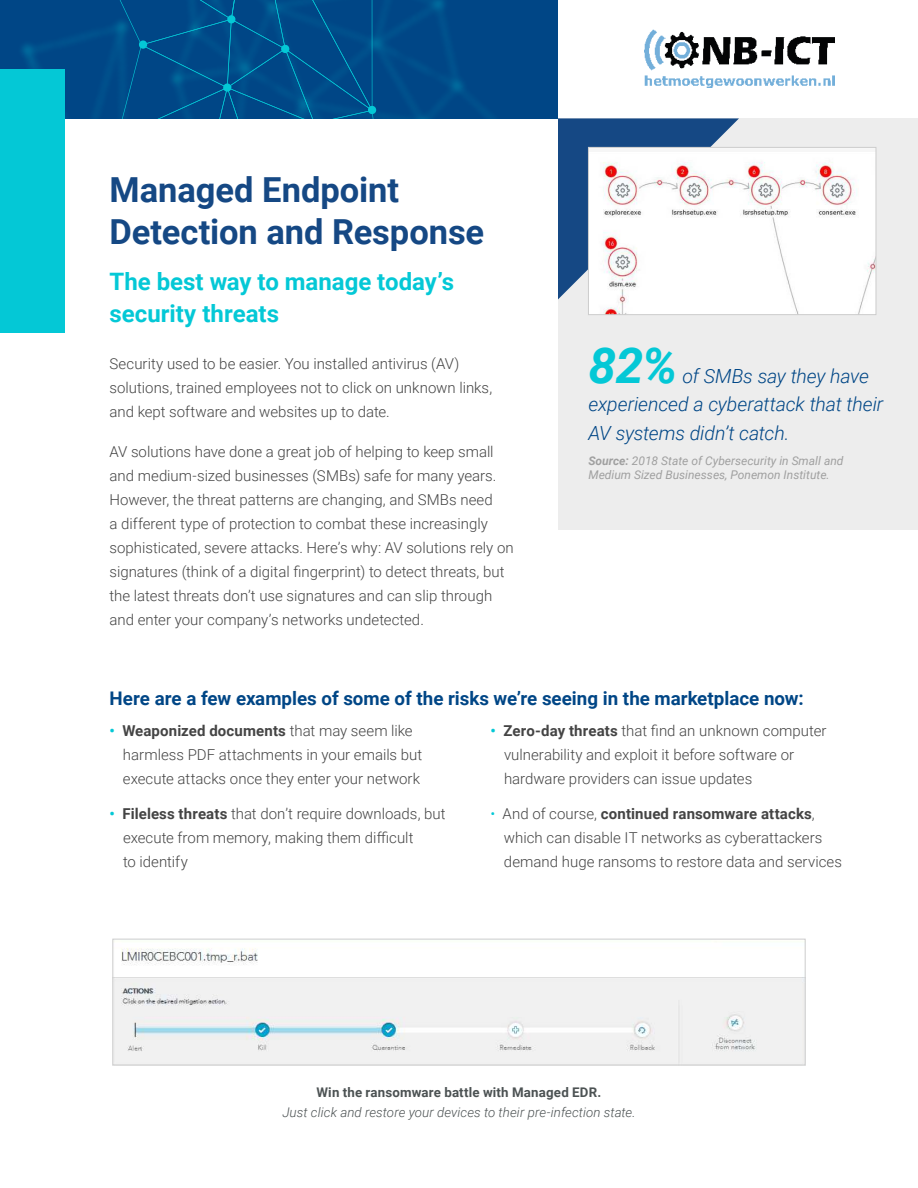
<style>
.page{position:relative;width:918px;height:1188px;background:#fff}
.page>*{position:absolute;margin:0;border:0;box-sizing:border-box;transform-origin:0 0}
.t1{font:italic 700 49.5px "Roboto";color:#04c8d6}
.t2{font:700 34.5px/41.4px "Roboto";color:#154884}
.t3{font:700 24px/31.5px "Roboto";color:#04c8d6}
.t4{font:italic 300 19.5px/28.5px "Roboto";letter-spacing:-.01em;color:#004686}
.t5{font:700 18.75px "Roboto";color:#004686}
.t6{font:300 15px/24px "Roboto";color:#444}
.t7{font:italic 300 13.35px "Roboto";letter-spacing:.005em;color:#4c5253}
.t8{font:700 13.35px "Roboto";letter-spacing:.015em;color:#4c5253}
.t9{font:italic 12px/14.4px "Roboto";color:#a0a0a0}
.s1{font-weight:700}
.s2{font-weight:700;color:#04c8d6}
.s3{color:#04c8d6}
</style>
<div class="page">
<div style="left:558px;top:118px;width:360px;height:411px;background:#ededed"></div>
<img style="left:0;top:0;width:558px;height:118px">
<svg style="left:86px;top:0;width:292px;height:118px;background:#004d8a"></svg>
<div style="left:0;top:70px;width:65px;height:263px;background:#04c8d6"></div>
<svg style="left:558px;top:118px;width:181px;height:181px;background:#29578e"></svg>
<img style="left:590px;top:149px;width:284px;height:164px">
<div style="left:588px;top:147px;width:288px;height:168px;border:1px solid #ccc"></div>
<img style="left:114px;top:941px;width:690px;height:122px">
<div style="left:112px;top:939px;width:694px;height:126px;border:1px solid #ccc"></div>
<img style="left:644px;top:29px;width:191px;height:58px">
<h2 class="t2" style="left:110px;top:172px;width:376px">Managed Endpoint<br>Detection and Response</h2>
<h3 class="t3" style="left:110px;top:267px;width:346px">The best way to manage today’s security threats</h3>
<p class="t6" style="left:110px;top:352px;width:384px">Security used to be easier. You installed antivirus (AV) solutions, trained employees not to click on unknown links, and kept software and websites up to date.</p>
<p class="t6" style="left:110px;top:440px;width:406px">AV solutions have done a great job of helping to keep small and medium-sized businesses (SMBs) safe for many years.<br>However, the threat patterns are changing, and SMBs need<br>a different type of protection to combat these increasingly sophisticated, severe attacks. Here’s why: AV solutions rely on signatures (think of a digital fingerprint) to detect threats, but the latest threats don’t use signatures and can slip through and enter your company’s networks undetected.</p>
<h1 class="t1" style="left:588px;top:337px;width:91px">82%</h1>
<h3 class="t4" style="left:588px;top:363px;width:296px;text-indent:94px">of SMBs say they have experienced a cyberattack that their<br>AV systems didn’t catch.</h3>
<p class="t9" style="left:588px;top:454px;width:257px"><span class="s1">Source:</span> 2018 State of Cybersecurity in Small and<br>Medium Sized Businesses, Ponemon Institute.</p>
<p class="t5" style="left:110px;top:690px;width:696px">Here are a few examples of some of the risks we’re seeing in the marketplace now:</p>
<p class="t6" style="left:123px;top:720px;width:301px;text-indent:-13px"><span class="s2">•</span> <span class="s1">Weaponized documents</span> that may seem like harmless PDF attachments in your emails but execute attacks once they enter your network</p>
<p class="t6" style="left:123px;top:803px;width:324px;text-indent:-14px"><span class="s2">•</span> <span class="s1">Fileless threats</span> that don’t require downloads, but execute from memory, making them difficult<br>to identify</p>
<p class="t6" style="left:504px;top:718px;width:324px;text-indent:-14px"><span class="s2">•</span> <span class="s1">Zero-day threats</span> that find an unknown computer vulnerability and exploit it before software or hardware providers can issue updates</p>
<p class="t6" style="left:504px;top:803px;width:339px;text-indent:-13px"><span class="s3">•</span> And of course, <span class="s1">continued ransomware attacks</span>, which can disable IT networks as cyberattackers demand huge ransoms to restore data and services</p>
<p class="t8" style="left:316px;top:1087px;width:287px">Win the ransomware battle with Managed EDR.</p>
<p class="t7" style="left:282px;top:1107px;width:355px">Just click and restore your devices to their pre-infection state.</p>
</div>
